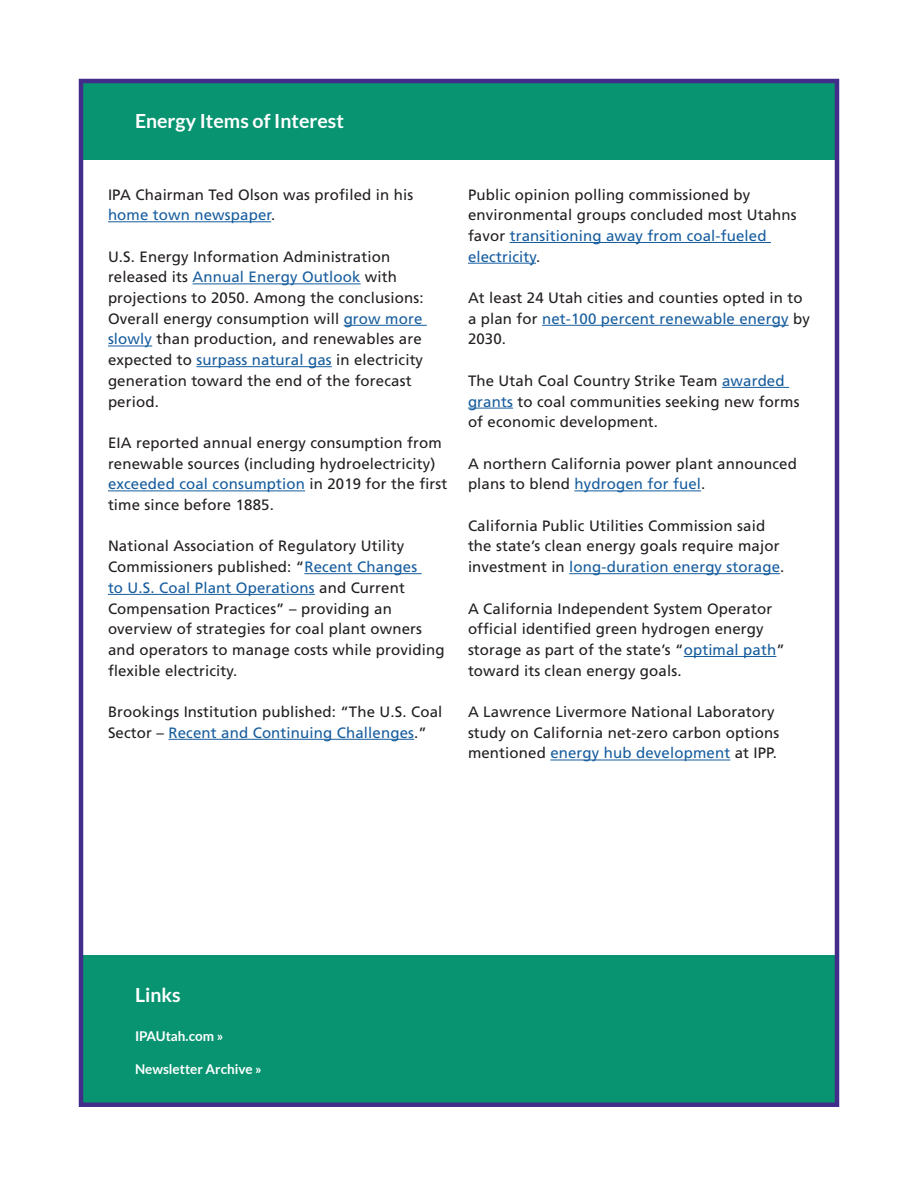
<style>
.page{position:relative;width:918px;height:1188px;background:#fff}
.page>*{position:absolute;margin:0;border:0;box-sizing:border-box;transform-origin:0 0}
.t1{font:700 19.5px "Lato";color:#fff}
.t2{font:15px/20.7px "Frutiger";letter-spacing:.01em;color:#231f20}
.t3{font:700 13.5px "Lato";color:#fff}
.s1{color:#175d9e}
</style>
<div class="page">
<div style="left:81px;top:81px;width:756px;height:79px;background:#089471"></div>
<div style="left:81px;top:956px;width:756px;height:148px;background:#089471"></div>
<div style="left:79px;top:79px;width:760px;height:1028px;border:4px solid #422d8a"></div>
<hr style="left:108px;top:221px;width:163px;height:1px;background:#175d9e">
<hr style="left:192px;top:284px;width:169px;height:1px;background:#175d9e">
<hr style="left:344px;top:325px;width:83px;height:1px;background:#175d9e">
<hr style="left:108px;top:346px;width:44px;height:1px;background:#175d9e">
<hr style="left:196px;top:366px;width:136px;height:1px;background:#175d9e">
<hr style="left:108px;top:491px;width:197px;height:1px;background:#175d9e">
<hr style="left:304px;top:573px;width:118px;height:1px;background:#175d9e">
<hr style="left:108px;top:594px;width:207px;height:1px;background:#175d9e">
<hr style="left:169px;top:739px;width:245px;height:1px;background:#175d9e">
<hr style="left:510px;top:242px;width:261px;height:1px;background:#175d9e">
<hr style="left:468px;top:263px;width:68px;height:1px;background:#175d9e">
<hr style="left:542px;top:325px;width:247px;height:1px;background:#175d9e">
<hr style="left:722px;top:387px;width:67px;height:1px;background:#175d9e">
<hr style="left:468px;top:408px;width:45px;height:1px;background:#175d9e">
<hr style="left:574px;top:491px;width:127px;height:1px;background:#175d9e">
<hr style="left:569px;top:573px;width:211px;height:1px;background:#175d9e">
<hr style="left:684px;top:656px;width:92px;height:1px;background:#175d9e">
<hr style="left:550px;top:760px;width:180px;height:1px;background:#175d9e">
<p class="t1" style="left:135px;top:110px;width:210px">Energy Items of Interest</p>
<p class="t2" style="left:108px;top:184px;width:307px">IPA Chairman Ted Olson was profiled in his <span class="s1">home town newspaper</span>.</p>
<p class="t2" style="left:108px;top:246px;width:317px">U.S. Energy Information Administration released its <span class="s1">Annual Energy Outlook</span> with projections to 2050. Among the conclusions:<br>Overall energy consumption will <span class="s1">grow more slowly</span> than production, and renewables are expected to <span class="s1">surpass natural gas</span> in electricity generation toward the end of the forecast period.</p>
<p class="t2" style="left:108px;top:433px;width:341px">EIA reported annual energy consumption from renewable sources (including hydroelectricity) <span class="s1">exceeded coal consumption</span> in 2019 for the first time since before 1885.</p>
<p class="t2" style="left:108px;top:536px;width:338px">National Association of Regulatory Utility Commissioners published: “<span class="s1">Recent Changes<br>to U.S. Coal Plant Operations</span> and Current Compensation Practices” – providing an overview of strategies for coal plant owners and operators to manage costs while providing flexible electricity.</p>
<p class="t2" style="left:108px;top:702px;width:336px">Brookings Institution published: “The U.S. Coal<br>Sector – <span class="s1">Recent and Continuing Challenges</span>.”</p>
<p class="t2" style="left:468px;top:184px;width:330px">Public opinion polling commissioned by environmental groups concluded most Utahns favor <span class="s1">transitioning away from coal-fueled electricity</span>.</p>
<p class="t2" style="left:468px;top:288px;width:343px">At least 24 Utah cities and counties opted in to a plan for <span class="s1">net-100 percent renewable energy</span> by<br>2030.</p>
<p class="t2" style="left:468px;top:370px;width:333px">The Utah Coal Country Strike Team <span class="s1">awarded grants</span> to coal communities seeking new forms of economic development.</p>
<p class="t2" style="left:468px;top:453px;width:330px">A northern California power plant announced plans to blend <span class="s1">hydrogen for fuel</span>.</p>
<p class="t2" style="left:468px;top:515px;width:318px">California Public Utilities Commission said the state’s clean energy goals require major investment in <span class="s1">long-duration energy storage</span>.</p>
<p class="t2" style="left:468px;top:598px;width:318px">A California Independent System Operator official identified green hydrogen energy storage as part of the state’s “<span class="s1">optimal path</span>” toward its clean energy goals.</p>
<p class="t2" style="left:468px;top:702px;width:313px">A Lawrence Livermore National Laboratory study on California net-zero carbon options mentioned <span class="s1">energy hub development</span> at IPP.</p>
<p class="t1" style="left:135px;top:983px;width:47px">Links</p>
<p class="t3" style="left:135px;top:1029px;width:90px">IPAUtah.com »</p>
<p class="t3" style="left:135px;top:1061px;width:128px">Newsletter Archive »</p>
</div>
